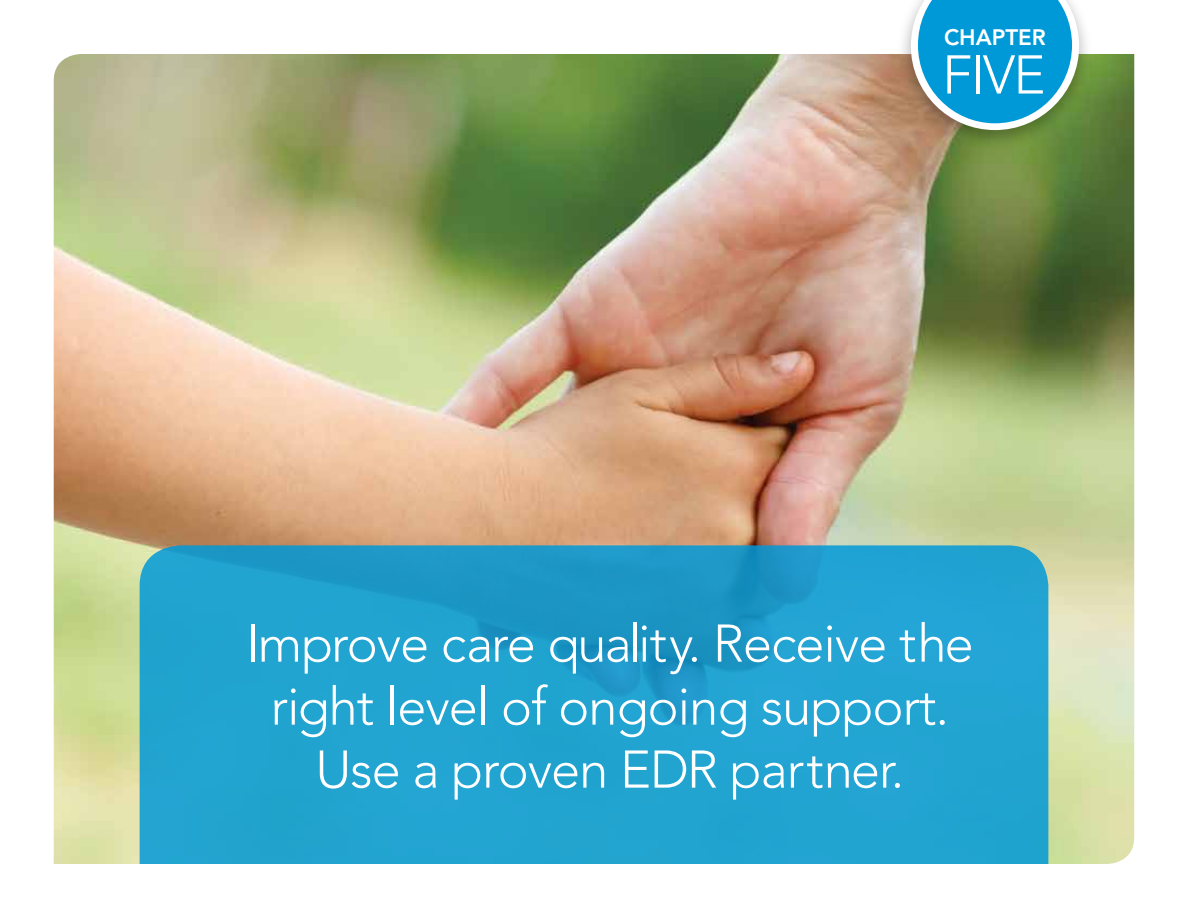
<style>
.page{position:relative;width:1188px;height:918px;background:#fff}
.page>*{position:absolute;margin:0;border:0;box-sizing:border-box;transform-origin:0 0}
.t1{font:300 54px "Avenir";color:#fff}
.t2{font:300 52.5px/63px "Avenir";letter-spacing:-.02em;color:#fff;text-align:center}
.t3{font:800 22.2px "Avenir";color:#fff}
</style>
<div class="page">
<img style="left:54px;top:54px;width:1080px;height:810px">
<div style="left:896px;top:0;width:198px;height:152px;background:#000;opacity:.3"></div>
<svg style="left:911px;top:0;width:168px;height:130px;background:#32a2c8"></svg>
<svg style="left:140px;top:545px;width:908px;height:319px;background:#21a1ce"></svg>
<p class="t3" style="left:944px;top:24px;width:103px">CHAPTER</p>
<p class="t1" style="left:942px;top:43px;width:105px">FIVE</p>
<p class="t2" style="left:246px;top:612px;width:729px">Improve care quality. Receive the right level of ongoing support.<br>Use a proven EDR partner.</p>
</div>
